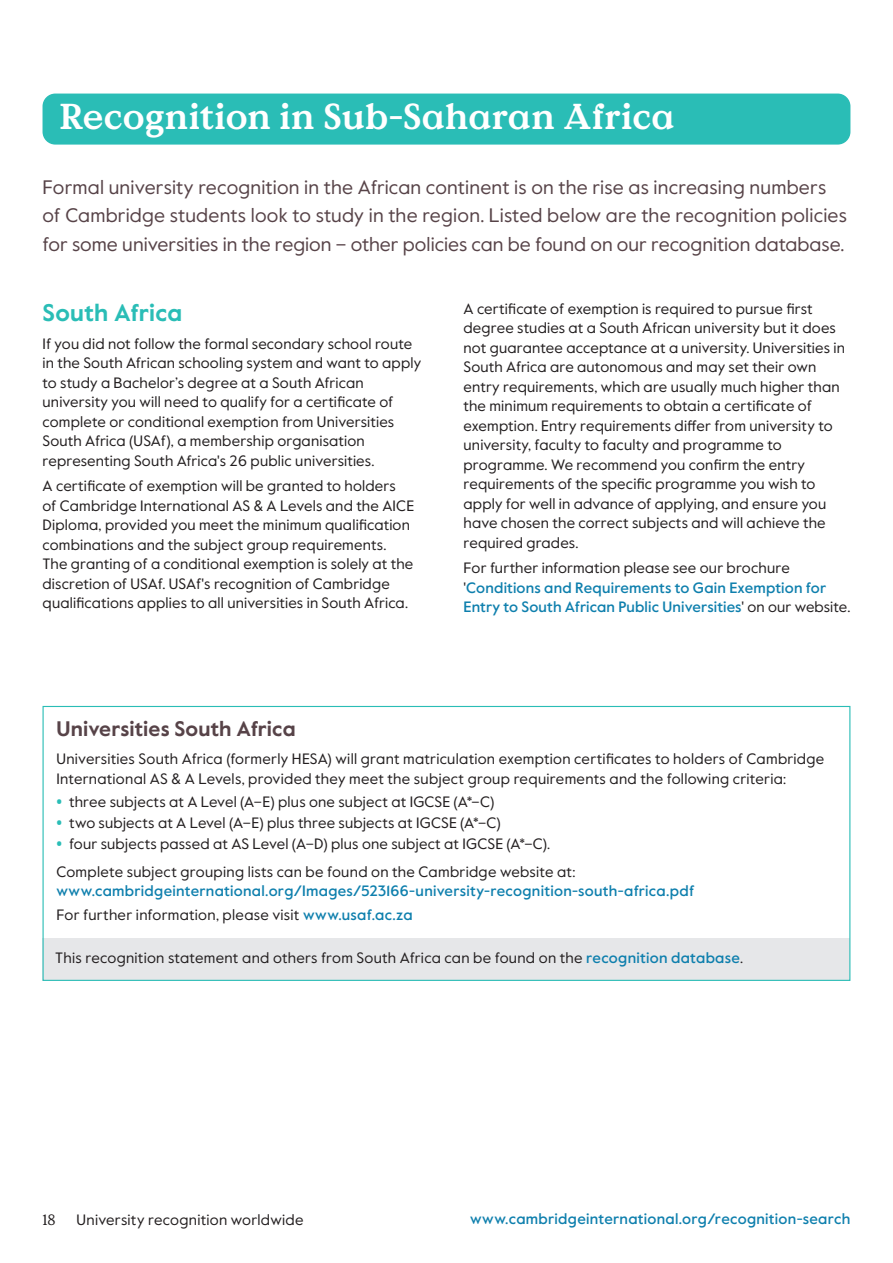
<style>
.page{position:relative;width:893px;height:1263px;background:#fff}
.page>*{position:absolute;margin:0;border:0;box-sizing:border-box;transform-origin:0 0}
.A_head_-_page_headers{font:700 36px "Value Serif Pro";letter-spacing:.005em;color:#fff}
.C_head_-_countries{font:700 24px "Value Sans Pro";letter-spacing:.01em;color:#2abdb6}
.D_head_-_box_head{font:700 21px "Value Sans Pro";letter-spacing:.005em;color:#574348}
.Intro{font:19.5px/28.5px "Value Sans Pro";letter-spacing:.005em;color:#574348}
.Body{font:15px/19.5px "Value Sans Pro";letter-spacing:.01em;color:#231f20}
.Box_body{font:15px/19.5px "Value Sans Pro";letter-spacing:.015em;color:#231f20}
.Box_body-2{font:500 15px/19.5px "Value Sans Pro";letter-spacing:.02em;color:#0e7fad}
.Body-2{font:500 15px/19.5px "Value Sans Pro";letter-spacing:.01em;color:#0e7fad}
.t1{font:15px "Value Serif Pro";color:#231f20}
.s1{font-weight:400;color:#231f20}
.s2{font-family:"Open Sans";font-weight:700;color:#2abdb6}
.s3{font-weight:500;color:#0e7fad}
</style>
<div class="page">
<div style="left:43px;top:938px;width:807px;height:43px;background:#e6e7e9"></div>
<div style="left:43px;top:94px;width:807px;height:51px;background:#2abdb6;border-radius:13px"></div>
<h1 class="A_head_-_page_headers" style="left:60px;top:95px;width:617px">Recognition in Sub-Saharan Africa</h1>
<p class="Intro" style="left:43px;top:173px;width:806px">Formal university recognition in the African continent is on the rise as increasing numbers of Cambridge students look to study in the region. Listed below are the recognition policies for some universities in the region – other policies can be found on our recognition database.</p>
<h3 class="C_head_-_countries" style="left:43px;top:298px;width:141px">South Africa</h3>
<p class="Body" style="left:43px;top:334px;width:380px">If you did not follow the formal secondary school route in the South African schooling system and want to apply to study a Bachelor’s degree at a South African university you will need to qualify for a certificate of complete or conditional exemption from Universities South Africa (USAf), a membership organisation representing South Africa's 26 public universities.</p>
<p class="Body" style="left:43px;top:477px;width:373px">A certificate of exemption will be granted to holders<br>of Cambridge International AS &amp; A Levels and the AICE Diploma, provided you meet the minimum qualification combinations and the subject group requirements.<br>The granting of a conditional exemption is solely at the discretion of USAf. USAf's recognition of Cambridge qualifications applies to all universities in South Africa.</p>
<p class="Body" style="left:463px;top:299px;width:383px">A certificate of exemption is required to pursue first degree studies at a South African university but it does not guarantee acceptance at a university. Universities in South Africa are autonomous and may set their own entry requirements, which are usually much higher than the minimum requirements to obtain a certificate of exemption. Entry requirements differ from university to university, faculty to faculty and programme to programme. We recommend you confirm the entry requirements of the specific programme you wish to apply for well in advance of applying, and ensure you have chosen the correct subjects and will achieve the required grades.</p>
<p class="Body-2" style="left:463px;top:559px;width:388px"><span class="s1">For further information please see our brochure '</span>Conditions and Requirements to Gain Exemption for<br>Entry to South African Public Universities<span class="s1">' on our website.</span></p>
<p class="D_head_-_box_head" style="left:56px;top:716px;width:241px">Universities South Africa</p>
<p class="Box_body" style="left:56px;top:749px;width:769px">Universities South Africa (formerly HESA) will grant matriculation exemption certificates to holders of Cambridge<br>International AS &amp; A Levels, provided they meet the subject group requirements and the following criteria:</p>
<p class="Body" style="left:56px;top:792px;width:439px"><span class="s2">•</span> three subjects at A Level (A–E) plus one subject at IGCSE (A*–C)</p>
<p class="Body" style="left:56px;top:813px;width:446px"><span class="s2">•</span> two subjects at A Level (A–E) plus three subjects at IGCSE (A*–C)</p>
<p class="Body" style="left:56px;top:834px;width:495px"><span class="s2">•</span> four subjects passed at AS Level (A–D) plus one subject at IGCSE (A*–C).</p>
<p class="Box_body-2" style="left:56px;top:862px;width:639px"><span class="s1">Complete subject grouping lists can be found on the Cambridge website at: </span>www.cambridgeinternational.org/Images/523166-university-recognition-south-africa.pdf</p>
<p class="Box_body" style="left:56px;top:905px;width:358px">For further information, please visit <span class="s3">www.usaf.ac.za</span></p>
<p class="Box_body" style="left:55px;top:949px;width:689px">This recognition statement and others from South Africa can be found on the <span class="s3">recognition database</span>.</p>
<p class="t1" style="left:43px;top:1210px;width:15px">18</p>
<p class="Body" style="left:77px;top:1210px;width:229px">University recognition worldwide</p>
<p class="Box_body-2" style="left:470px;top:1209px;width:382px">www.cambridgeinternational.org/recognition-search</p>
</div>
